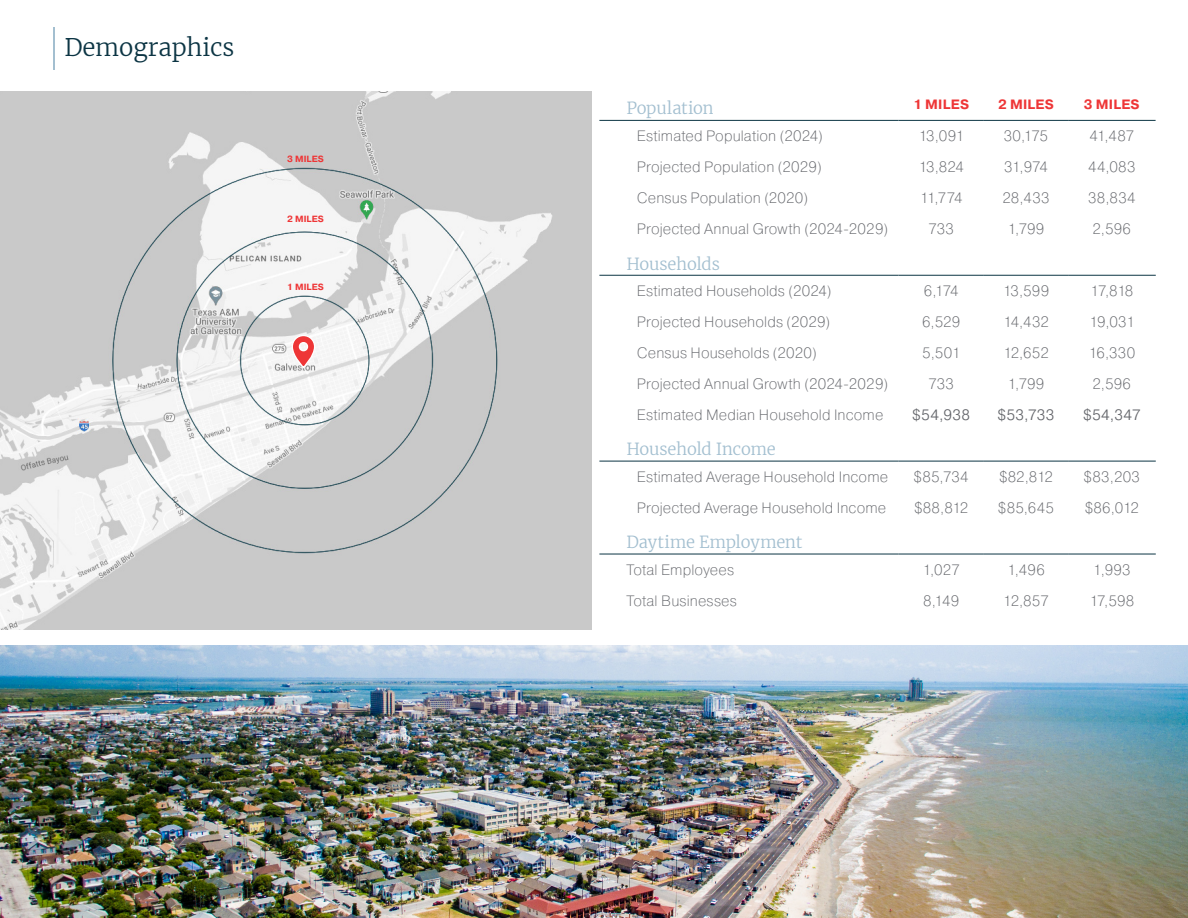
<style>
.page{position:relative;width:1188px;height:918px;background:#fff}
.page>*{position:absolute;margin:0;border:0;box-sizing:border-box;transform-origin:0 0}
.t1{font:300 24px "Merriweather";color:#0c3544}
.TOC_SubEntry{font:300 16.5px "Merriweather";letter-spacing:-.01em;color:#a3bfd0}
.TOC_SubEntry-2{font:200 15px "Pragmatica";letter-spacing:.005em;color:#63656a}
.TOC_SubEntry-3{font:300 15px "Pragmatica";letter-spacing:.025em;color:#63656a}
.TOC_SubEntry-4{font:700 13.5px "Pragmatica";letter-spacing:.015em;color:#ee3637}
.t2{font:700 9px "Pragmatica";color:#ee3637}
</style>
<div class="page">
<hr style="left:53px;top:27px;width:2px;height:42px;background:#a3bfd0">
<img style="left:0;top:92px;width:591px;height:538px">
<hr style="left:599px;top:120px;width:300px;height:1px;background:#0c3544">
<hr style="left:899px;top:120px;width:85px;height:1px;background:#0c3544">
<hr style="left:984px;top:120px;width:84px;height:1px;background:#0c3544">
<hr style="left:1068px;top:120px;width:88px;height:1px;background:#0c3544">
<hr style="left:599px;top:275px;width:300px;height:1px;background:#0c3544">
<hr style="left:899px;top:275px;width:85px;height:1px;background:#0c3544">
<hr style="left:984px;top:275px;width:84px;height:1px;background:#0c3544">
<hr style="left:1068px;top:275px;width:88px;height:1px;background:#0c3544">
<hr style="left:599px;top:461px;width:300px;height:1px;background:#0c3544">
<hr style="left:899px;top:461px;width:85px;height:1px;background:#0c3544">
<hr style="left:984px;top:461px;width:84px;height:1px;background:#0c3544">
<hr style="left:1068px;top:461px;width:88px;height:1px;background:#0c3544">
<hr style="left:599px;top:554px;width:300px;height:1px;background:#0c3544">
<hr style="left:899px;top:554px;width:85px;height:1px;background:#0c3544">
<hr style="left:984px;top:554px;width:84px;height:1px;background:#0c3544">
<hr style="left:1068px;top:554px;width:88px;height:1px;background:#0c3544">
<svg style="left:291px;top:334px;width:25px;height:35px"></svg>
<img style="left:0;top:646px;width:1188px;height:272px">
<p class="t1" style="left:64px;top:31px;width:172px">Demographics</p>
<p class="t2" style="left:287px;top:153px;width:38px">3 MILES</p>
<p class="t2" style="left:287px;top:213px;width:38px">2 MILES</p>
<p class="t2" style="left:287px;top:281px;width:38px">1 MILES</p>
<p class="TOC_SubEntry" style="left:626px;top:96px;width:89px">Population</p>
<p class="TOC_SubEntry-4" style="left:913px;top:95px;width:57px">1 MILES</p>
<p class="TOC_SubEntry-4" style="left:998px;top:95px;width:57px">2 MILES</p>
<p class="TOC_SubEntry-4" style="left:1084px;top:95px;width:57px">3 MILES</p>
<p class="TOC_SubEntry-2" style="left:637px;top:126px;width:187px">Estimated Population (2024)</p>
<p class="TOC_SubEntry-2" style="left:918px;top:126px;width:47px">13,091</p>
<p class="TOC_SubEntry-2" style="left:1004px;top:126px;width:46px">30,175</p>
<p class="TOC_SubEntry-2" style="left:1089px;top:126px;width:46px">41,487</p>
<p class="TOC_SubEntry-2" style="left:637px;top:157px;width:186px">Projected Population (2029)</p>
<p class="TOC_SubEntry-2" style="left:918px;top:157px;width:47px">13,824</p>
<p class="TOC_SubEntry-2" style="left:1004px;top:157px;width:45px">31,974</p>
<p class="TOC_SubEntry-2" style="left:1088px;top:157px;width:49px">44,083</p>
<p class="TOC_SubEntry-2" style="left:637px;top:188px;width:173px">Census Population (2020)</p>
<p class="TOC_SubEntry-2" style="left:920px;top:188px;width:44px">11,774</p>
<p class="TOC_SubEntry-2" style="left:1002px;top:188px;width:49px">28,433</p>
<p class="TOC_SubEntry-2" style="left:1088px;top:188px;width:49px">38,834</p>
<p class="TOC_SubEntry-2" style="left:637px;top:219px;width:253px">Projected Annual Growth (2024-2029)</p>
<p class="TOC_SubEntry-2" style="left:928px;top:219px;width:27px">733</p>
<p class="TOC_SubEntry-2" style="left:1008px;top:219px;width:38px">1,799</p>
<p class="TOC_SubEntry-2" style="left:1093px;top:219px;width:40px">2,596</p>
<p class="TOC_SubEntry" style="left:626px;top:252px;width:95px">Households</p>
<p class="TOC_SubEntry-2" style="left:637px;top:281px;width:196px">Estimated Households (2024)</p>
<p class="TOC_SubEntry-2" style="left:924px;top:281px;width:36px">6,174</p>
<p class="TOC_SubEntry-2" style="left:1003px;top:281px;width:48px">13,599</p>
<p class="TOC_SubEntry-2" style="left:1090px;top:281px;width:45px">17,818</p>
<p class="TOC_SubEntry-2" style="left:637px;top:312px;width:195px">Projected Households (2029)</p>
<p class="TOC_SubEntry-2" style="left:922px;top:312px;width:40px">6,529</p>
<p class="TOC_SubEntry-2" style="left:1003px;top:312px;width:47px">14,432</p>
<p class="TOC_SubEntry-2" style="left:1089px;top:312px;width:47px">19,031</p>
<p class="TOC_SubEntry-2" style="left:637px;top:343px;width:181px">Census Households (2020)</p>
<p class="TOC_SubEntry-2" style="left:922px;top:343px;width:39px">5,501</p>
<p class="TOC_SubEntry-2" style="left:1003px;top:343px;width:47px">12,652</p>
<p class="TOC_SubEntry-2" style="left:1088px;top:343px;width:48px">16,330</p>
<p class="TOC_SubEntry-2" style="left:637px;top:374px;width:253px">Projected Annual Growth (2024-2029)</p>
<p class="TOC_SubEntry-2" style="left:928px;top:374px;width:27px">733</p>
<p class="TOC_SubEntry-2" style="left:1008px;top:374px;width:38px">1,799</p>
<p class="TOC_SubEntry-2" style="left:1093px;top:374px;width:40px">2,596</p>
<p class="TOC_SubEntry-2" style="left:637px;top:405px;width:248px">Estimated Median Household Income</p>
<p class="TOC_SubEntry-3" style="left:912px;top:405px;width:59px">$54,938</p>
<p class="TOC_SubEntry-3" style="left:998px;top:405px;width:58px">$53,733</p>
<p class="TOC_SubEntry-3" style="left:1083px;top:405px;width:59px">$54,347</p>
<p class="TOC_SubEntry" style="left:626px;top:438px;width:151px">Household Income</p>
<p class="TOC_SubEntry-2" style="left:637px;top:467px;width:253px">Estimated Average Household Income</p>
<p class="TOC_SubEntry-2" style="left:914px;top:467px;width:57px">$85,734</p>
<p class="TOC_SubEntry-2" style="left:999px;top:467px;width:55px">$82,812</p>
<p class="TOC_SubEntry-2" style="left:1084px;top:467px;width:58px">$83,203</p>
<p class="TOC_SubEntry-2" style="left:637px;top:498px;width:251px">Projected Average Household Income</p>
<p class="TOC_SubEntry-2" style="left:914px;top:498px;width:56px">$88,812</p>
<p class="TOC_SubEntry-2" style="left:998px;top:498px;width:58px">$85,645</p>
<p class="TOC_SubEntry-2" style="left:1085px;top:498px;width:56px">$86,012</p>
<p class="TOC_SubEntry" style="left:626px;top:531px;width:178px">Daytime Employment</p>
<p class="TOC_SubEntry-2" style="left:626px;top:560px;width:109px">Total Employees</p>
<p class="TOC_SubEntry-2" style="left:922px;top:560px;width:39px">1,027</p>
<p class="TOC_SubEntry-2" style="left:1007px;top:560px;width:39px">1,496</p>
<p class="TOC_SubEntry-2" style="left:1093px;top:560px;width:39px">1,993</p>
<p class="TOC_SubEntry-2" style="left:626px;top:591px;width:112px">Total Businesses</p>
<p class="TOC_SubEntry-2" style="left:923px;top:591px;width:38px">8,149</p>
<p class="TOC_SubEntry-2" style="left:1003px;top:591px;width:48px">12,857</p>
<p class="TOC_SubEntry-2" style="left:1089px;top:591px;width:46px">17,598</p>
</div>
